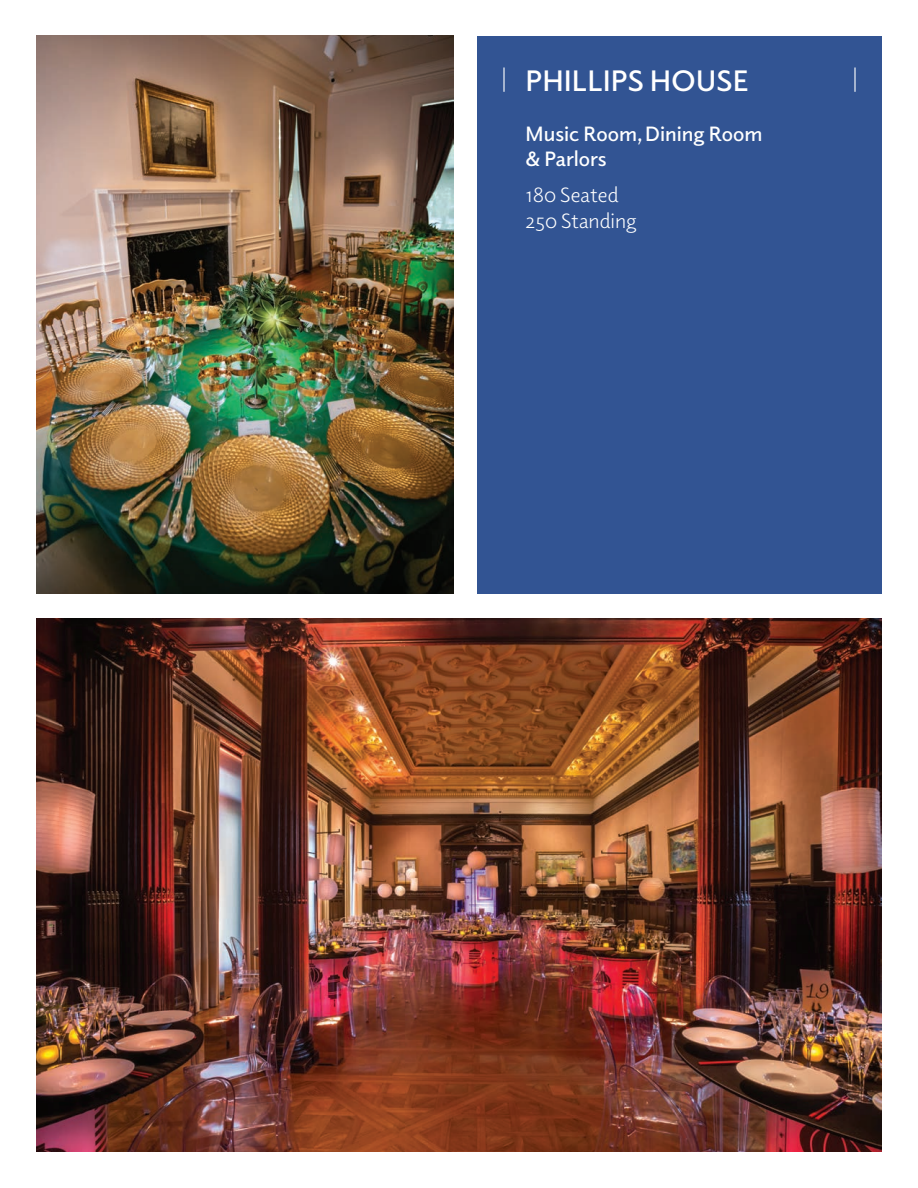
<style>
.page{position:relative;width:918px;height:1188px;background:#fff}
.page>*{position:absolute;margin:0;border:0;box-sizing:border-box;transform-origin:0 0}
.t1{font:600 30px "Elido";color:#fff}
.t2{font:600 21px/25.2px "Elido";color:#fff}
.t3{font:21px/25.2px "Elido";color:#fff}
</style>
<div class="page">
<img style="left:36px;top:619px;width:846px;height:533px">
<div style="left:477px;top:36px;width:405px;height:558px;background:#325493"></div>
<hr style="left:854px;top:68px;width:2px;height:24px;background:#fff">
<hr style="left:503px;top:68px;width:2px;height:24px;background:#fff">
<img style="left:36px;top:35px;width:418px;height:559px">
<h1 class="t1" style="left:526px;top:60px;width:224px">PHILLIPS HOUSE</h1>
<p class="t2" style="left:526px;top:121px;width:238px">Music Room, Dining Room &amp; Parlors</p>
<p class="t3" style="left:526px;top:182px;width:113px">180 Seated<br>250 Standing</p>
</div>
